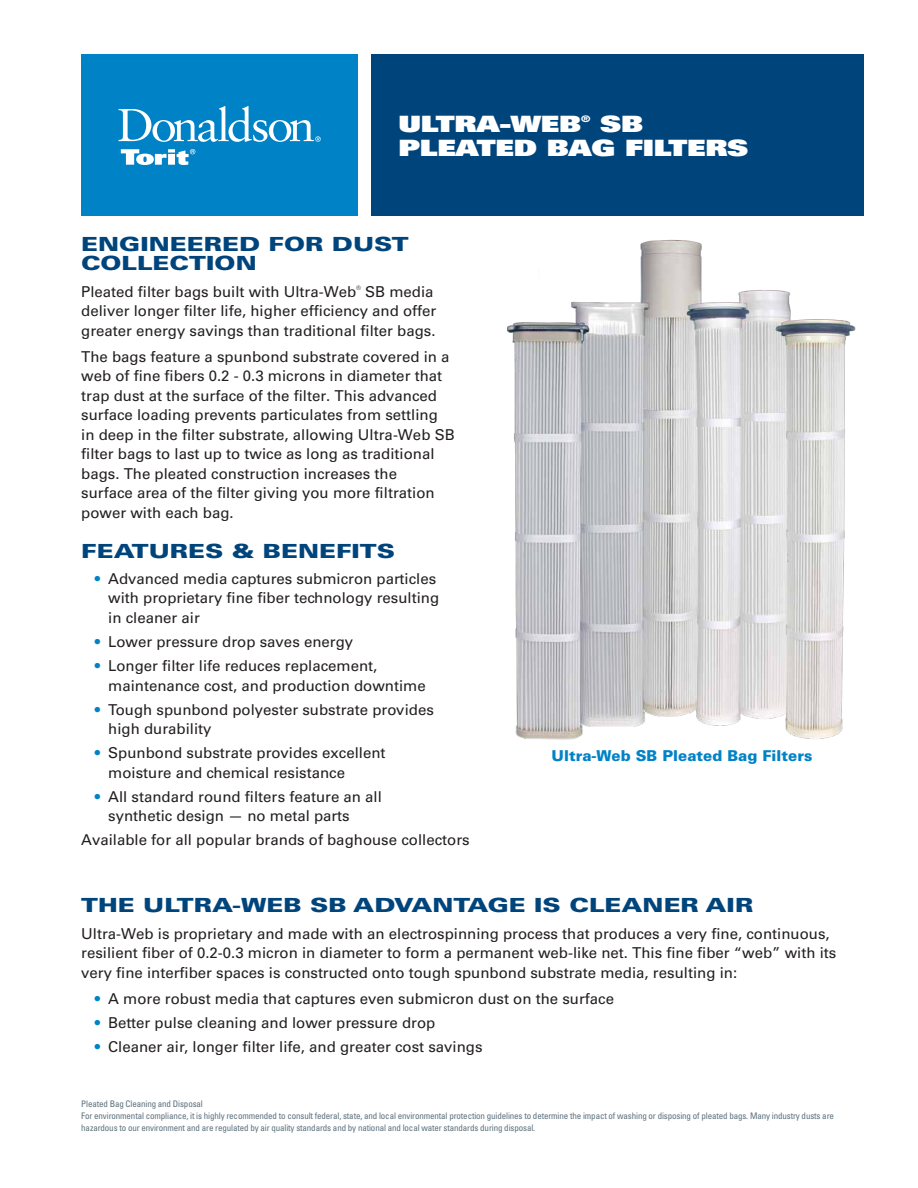
<style>
.page{position:relative;width:918px;height:1188px;background:#fff}
.page>*{position:absolute;margin:0;border:0;box-sizing:border-box;transform-origin:0 0}
.t1{font:22.5px/24px "Univers LT Std X Black";letter-spacing:-.01em;color:#fff;scale:1.3 1}
.t2{font:900 19.5px/19.5px "Univers LT Std";color:#00447c;scale:1.3 1}
.t3{font:15px/19.5px "Univers LT Std";color:#231f20}
.t4{font:900 15px "Univers LT Std";color:#0082c7}
.t5{font:condensed 9px/12px "Univers LT Std";letter-spacing:-.015em;color:#5d707c}
.t6{font:9px "Univers LT Std X Black";color:#fff;scale:1.3 1}
.t7{font:6px "Univers LT Std";color:#231f20}
.s1{color:#0082c7}
</style>
<div class="page">
<div style="left:81px;top:54px;width:277px;height:162px;background:#0082c7"></div>
<svg style="left:121px;top:149px;width:74px;height:16px"></svg>
<svg style="left:119px;top:106px;width:202px;height:36px"></svg>
<div style="left:372px;top:54px;width:492px;height:162px;background:#00447c"></div>
<img style="left:507px;top:239px;width:349px;height:501px">
<h1 class="t1" style="left:399px;top:111px;width:271px;text-indent:202px">SB<br>PLEATED BAG FILTERS</h1>
<h1 class="t1" style="left:399px;top:111px;width:142px">ULTRA-WEB</h1>
<p class="t6" style="left:581px;top:113px;width:9px">®</p>
<h2 class="t2" style="left:81px;top:234px;width:253px">ENGINEERED FOR DUST<br>COLLECTION</h2>
<p class="t3" style="left:81px;top:282px;width:277px">Pleated filter bags built with Ultra-Web</p>
<p class="t7" style="left:356px;top:284px;width:6px">®</p>
<p class="t3" style="left:81px;top:282px;width:357px;text-indent:284px">SB media deliver longer filter life, higher efficiency and offer greater energy savings than traditional filter bags.</p>
<p class="t3" style="left:81px;top:347px;width:375px">The bags feature a spunbond substrate covered in a web of fine fibers 0.2 - 0.3 microns in diameter that trap dust at the surface of the filter. This advanced surface loading prevents particulates from settling in deep in the filter substrate, allowing Ultra-Web SB filter bags to last up to twice as long as traditional bags. The pleated construction increases the<br>surface area of the filter giving you more filtration power with each bag.</p>
<h2 class="t2" style="left:81px;top:541px;width:243px">FEATURES &amp; BENEFITS</h2>
<p class="t3" style="left:108px;top:569px;width:332px;text-indent:-14px"><span class="s1">•</span> Advanced media captures submicron particles with proprietary fine fiber technology resulting in cleaner air</p>
<p class="t3" style="left:95px;top:632px;width:260px"><span class="s1">•</span> Lower pressure drop saves energy</p>
<p class="t3" style="left:108px;top:656px;width:319px;text-indent:-14px"><span class="s1">•</span> Longer filter life reduces replacement, maintenance cost, and production downtime</p>
<p class="t3" style="left:108px;top:700px;width:327px;text-indent:-14px"><span class="s1">•</span> Tough spunbond polyester substrate provides high durability</p>
<p class="t3" style="left:108px;top:743px;width:279px;text-indent:-14px"><span class="s1">•</span> Spunbond substrate provides excellent moisture and chemical resistance</p>
<p class="t3" style="left:108px;top:787px;width:275px;text-indent:-14px"><span class="s1">•</span> All standard round filters feature an all synthetic design — no metal parts</p>
<p class="t3" style="left:81px;top:830px;width:390px">Available for all popular brands of baghouse collectors</p>
<p class="t4" style="left:552px;top:746px;width:262px">Ultra-Web SB Pleated Bag Filters</p>
<h2 class="t2" style="left:81px;top:895px;width:518px">THE ULTRA-WEB SB ADVANTAGE IS CLEANER AIR</h2>
<p class="t3" style="left:81px;top:924px;width:757px">Ultra-Web is proprietary and made with an electrospinning process that produces a very fine, continuous, resilient fiber of 0.2-0.3 micron in diameter to form a permanent web-like net. This fine fiber “web” with its very fine interfiber spaces is constructed onto tough spunbond substrate media, resulting in:</p>
<p class="t3" style="left:95px;top:989px;width:521px"><span class="s1">•</span> A more robust media that captures even submicron dust on the surface</p>
<p class="t3" style="left:95px;top:1013px;width:342px"><span class="s1">•</span> Better pulse cleaning and lower pressure drop</p>
<p class="t3" style="left:95px;top:1037px;width:389px"><span class="s1">•</span> Cleaner air, longer filter life, and greater cost savings</p>
<p class="t5" style="left:81px;top:1098px;width:754px">Pleated Bag Cleaning and Disposal<br>For environmental compliance, it is highly recommended to consult federal, state, and local environmental protection guidelines to determine the impact of washing or disposing of pleated bags. Many industry dusts are hazardous to our environment and are regulated by air quality standards and by national and local water standards during disposal.</p>
</div>
